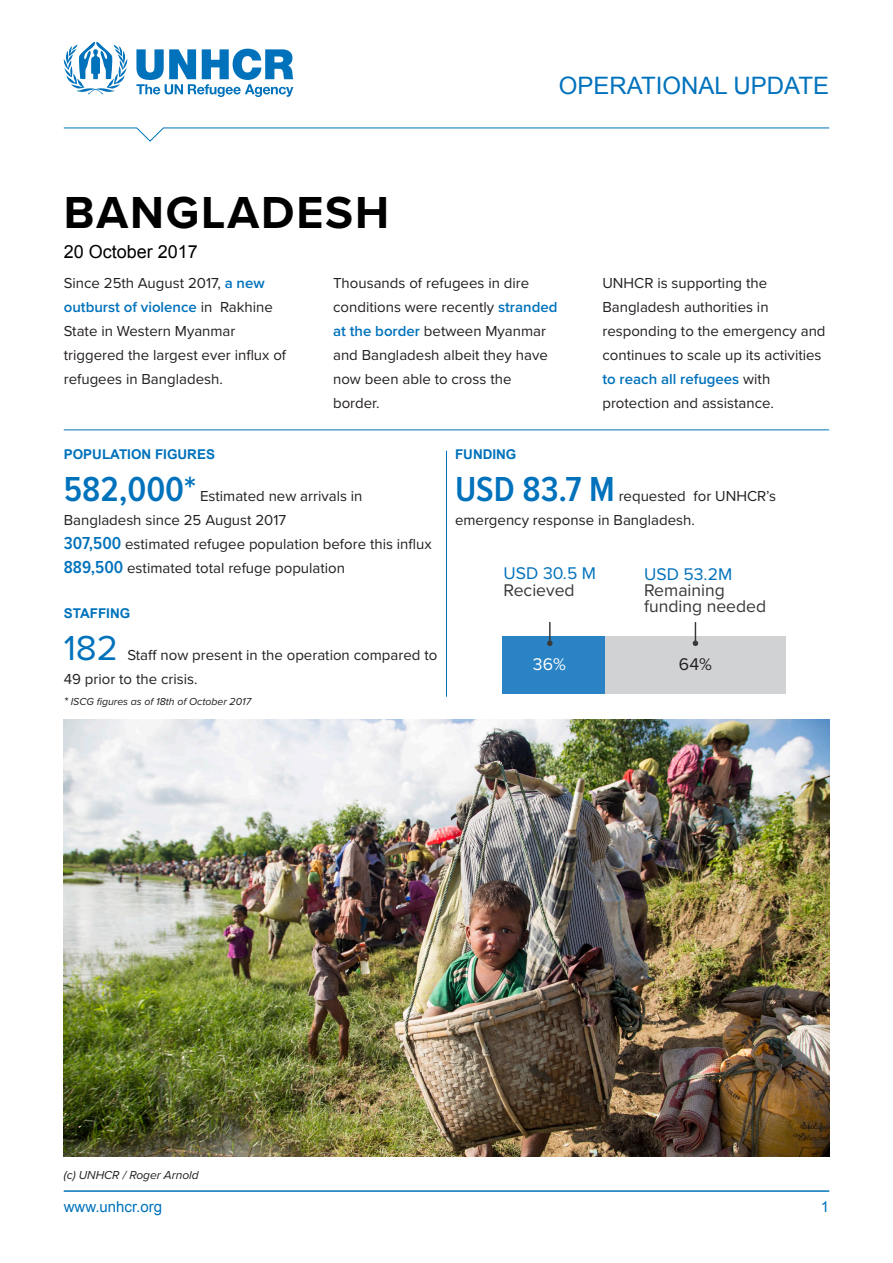
<style>
.page{position:relative;width:893px;height:1263px;background:#fff}
.page>*{position:absolute;margin:0;border:0;box-sizing:border-box;transform-origin:0 0}
.t1{font:700 46.5px "Proxima Nova";letter-spacing:.04em;color:#000}
.GENERIC_REPORT_-_mai{font:600 36px "Proxima Nova Cond";color:#0072bc}
.GENERIC_REPORT_-_mai-2{font:36px "Proxima Nova";color:#0072bc}
.t2{font:24px "Arial";color:#0072bc}
.t3{font:18px "Arial";color:#000}
.t4{font:17.55px/16.4px "Proxima Nova";color:#373837}
.t5{font:17.55px/16.4px "Proxima Nova";color:#0072bc}
.t6{font:17.55px "Proxima Nova";color:#fff}
.t7{font:17.55px "Proxima Nova";color:#231f20}
.GENERIC_REPORT_-_mai-3{font:15px/24px "Proxima Nova";color:#231f20}
.t8{font:15px "Arial";color:#0072bc}
.t9{font:700 13.5px "Arial";color:#0072bc}
.t10{font:italic 12px "Proxima Nova";color:#231f20}
.t11{font:italic 10.5px "Proxima Nova";color:#231f20}
.s1{font-weight:600;color:#0072bc}
.s2{font-family:"Proxima Nova Cond";font-weight:600;font-size:18px;color:#0072bc}
.s3{color:#373837}
.s4{color:#0072bc}
.s5{font-family:"Arial"}
</style>
<div class="page">
<svg style="left:63px;top:42px;width:65px;height:52px"></svg>
<svg style="left:136px;top:49px;width:157px;height:48px"></svg>
<svg style="left:63px;top:127px;width:767px;height:15px"></svg>
<hr style="left:64px;top:429px;width:765px;height:1px;background:#0072bc">
<hr style="left:446px;top:451px;width:1px;height:246px;background:#0072bc">
<hr style="left:64px;top:1191px;width:765px;height:1px;background:#0072bc">
<img style="left:64px;top:719px;width:765px;height:437px">
<div style="left:605px;top:635px;width:181px;height:58px;background:#d1d2d4"></div>
<div style="left:502px;top:635px;width:103px;height:58px;background:#2a83c5"></div>
<svg style="left:693px;top:622px;width:5px;height:24px"></svg>
<hr style="left:549px;top:622px;width:2px;height:21px;background:#373837">
<svg style="left:547px;top:640px;width:6px;height:6px"></svg>
<h3 class="t2" style="left:559px;top:70px;width:272px">OPERATIONAL UPDATE</h3>
<p class="t1" style="left:64px;top:185px;width:327px">BANGLADESH</p>
<p class="t3" style="left:64px;top:240px;width:136px">20 October 2017</p>
<p class="GENERIC_REPORT_-_mai-3" style="left:64px;top:272px;width:224px">Since 25th August 2017, <span class="s1">a new outburst of violence</span> in Rakhine<br>State in Western Myanmar triggered the largest ever influx of refugees in Bangladesh.</p>
<p class="GENERIC_REPORT_-_mai-3" style="left:333px;top:272px;width:226px">Thousands of refugees in dire conditions were recently <span class="s1">stranded at the border</span> between Myanmar and Bangladesh albeit they have now been able to cross the border.</p>
<p class="GENERIC_REPORT_-_mai-3" style="left:602px;top:272px;width:225px">UNHCR is supporting the<br>Bangladesh authorities in responding to the emergency and continues to scale up its activities <span class="s1">to reach all refugees</span> with protection and assistance.</p>
<p class="t9" style="left:64px;top:445px;width:153px">POPULATION FIGURES</p>
<p class="GENERIC_REPORT_-_mai" style="left:64px;top:462px;width:134px">582,000*</p>
<p class="t9" style="left:455px;top:445px;width:63px">FUNDING</p>
<p class="GENERIC_REPORT_-_mai" style="left:455px;top:462px;width:161px">USD 83.7 M</p>
<p class="GENERIC_REPORT_-_mai-3" style="left:455px;top:484px;width:323px;text-indent:164px">requested for UNHCR’s emergency response in Bangladesh.</p>
<p class="GENERIC_REPORT_-_mai-3" style="left:64px;top:484px;width:369px;text-indent:136px">Estimated new arrivals in<br>Bangladesh since 25 August 2017<br><span class="s2">307,500</span> estimated refugee population before this influx</p>
<p class="GENERIC_REPORT_-_mai-3" style="left:64px;top:556px;width:283px"><span class="s2">889,500</span> estimated total refuge population</p>
<p class="t9" style="left:64px;top:604px;width:68px">STAFFING</p>
<p class="GENERIC_REPORT_-_mai-2" style="left:64px;top:626px;width:56px">182</p>
<p class="t5" style="left:504px;top:566px;width:94px">USD 30.5 M<br><span class="s3">Recieved</span></p>
<p class="t4" style="left:644px;top:566px;width:124px"><span class="s4">USD 53.2M<br></span>Remaining funding needed</p>
<p class="GENERIC_REPORT_-_mai-3" style="left:64px;top:643px;width:375px;text-indent:64px">Staff now present in the operation compared to<br>49 prior to the crisis.</p>
<p class="t6" style="left:533px;top:653px;width:34px">36%</p>
<p class="t7" style="left:679px;top:653px;width:34px">64%</p>
<p class="t11" style="left:64px;top:695px;width:189px"><span class="s5">*</span> ISCG figures as of 18th of October 2017</p>
<p class="t10" style="left:64px;top:1168px;width:137px">(c) UNHCR / Roger Arnold</p>
<p class="t8" style="left:64px;top:1197px;width:100px">www.unhcr.org</p>
<p class="t8" style="left:821px;top:1197px;width:10px">1</p>
</div>
